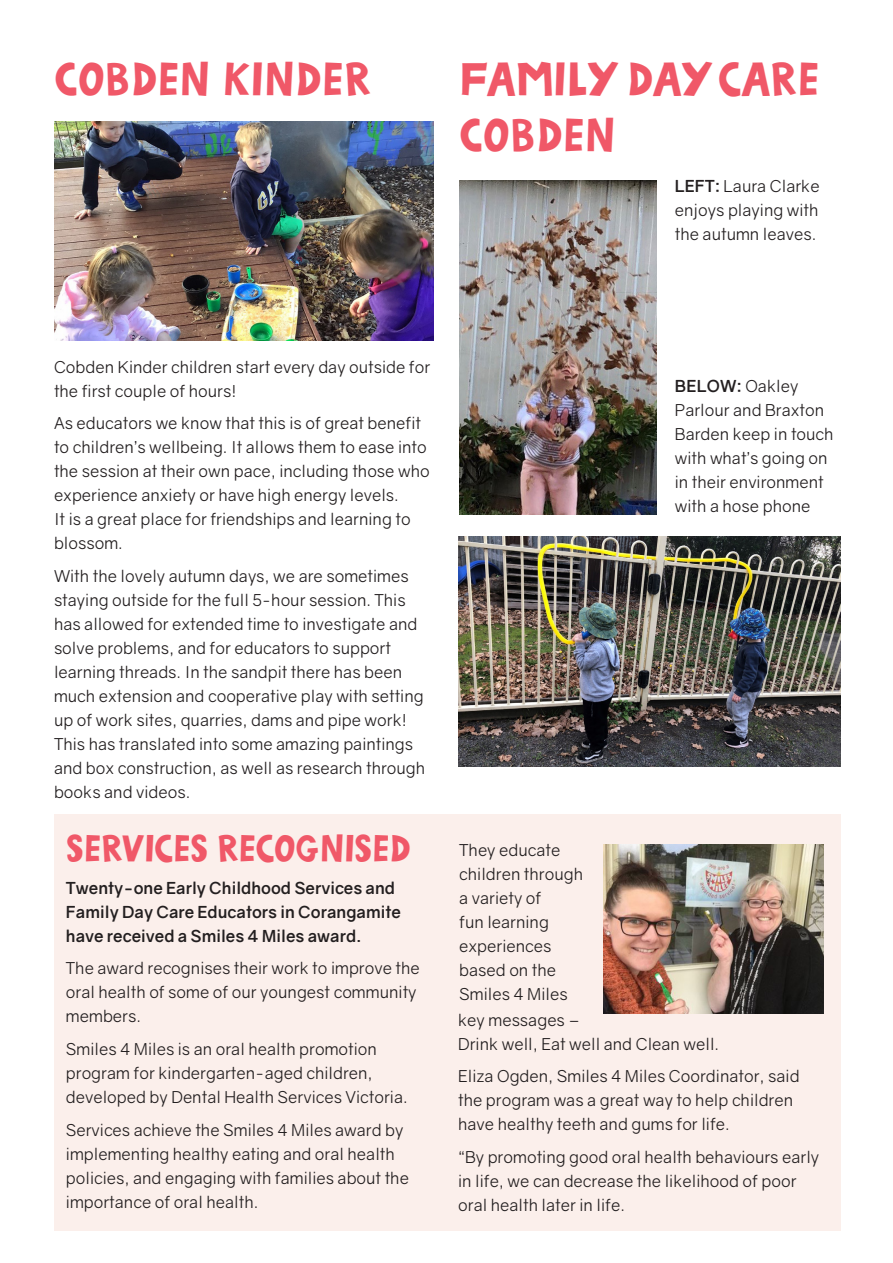
<style>
.page{position:relative;width:893px;height:1263px;background:#fff}
.page>*{position:absolute;margin:0;border:0;box-sizing:border-box;transform-origin:0 0}
.t1{font:46.65px/55.9px "Autumn Rats";letter-spacing:.015em;color:#f05868}
.t2{font:37.65px "Autumn Rats";color:#f05868}
.t3{font:16.5px/24px "Gravity";color:#231f20}
.t4{font:700 16.5px/24px "Gravity";color:#231f20}
.s1{font-weight:700}
</style>
<div class="page">
<img style="left:459px;top:181px;width:198px;height:333px">
<img style="left:54px;top:121px;width:380px;height:219px">
<img style="left:458px;top:536px;width:382px;height:230px">
<div style="left:54px;top:814px;width:786px;height:417px;background:#fbefeb"></div>
<img style="left:604px;top:844px;width:219px;height:169px">
<p class="t1" style="left:54px;top:52px;width:318px">COBDEN KINDER</p>
<p class="t1" style="left:459px;top:52px;width:361px">FAMILY DAY CARE<br>COBDEN</p>
<p class="t3" style="left:675px;top:174px;width:146px;text-align:justify"><span class="s1">LEFT:</span> Laura Clarke enjoys playing with the autumn leaves.</p>
<p class="t3" style="left:54px;top:355px;width:378px">Cobden Kinder children start every day outside for the first couple of hours!</p>
<p class="t3" style="left:54px;top:411px;width:377px">As educators we know that this is of great benefit to children’s wellbeing. It allows them to ease into the session at their own pace, including those who experience anxiety or have high energy levels.<br>It is a great place for friendships and learning to blossom.</p>
<p class="t3" style="left:54px;top:564px;width:373px">With the lovely autumn days, we are sometimes staying outside for the full 5-hour session. This has allowed for extended time to investigate and solve problems, and for educators to support learning threads. In the sandpit there has been much extension and cooperative play with setting up of work sites, quarries, dams and pipe work!<br>This has translated into some amazing paintings and box construction, as well as research through books and videos.</p>
<p class="t2" style="left:66px;top:829px;width:345px">SERVICES RECOGNISED</p>
<p class="t4" style="left:66px;top:876px;width:337px">Twenty-one Early Childhood Services and<br>Family Day Care Educators in Corangamite have received a Smiles 4 Miles award.</p>
<p class="t3" style="left:66px;top:956px;width:355px">The award recognises their work to improve the oral health of some of our youngest community members.</p>
<p class="t3" style="left:66px;top:1037px;width:343px">Smiles 4 Miles is an oral health promotion program for kindergarten-aged children, developed by Dental Health Services Victoria.</p>
<p class="t3" style="left:66px;top:1117px;width:345px">Services achieve the Smiles 4 Miles award by implementing healthy eating and oral health policies, and engaging with families about the importance of oral health.</p>
<p class="t3" style="left:675px;top:374px;width:160px"><span class="s1">BELOW:</span> Oakley<br>Parlour and Braxton<br>Barden keep in touch with what’s going on in their environment with a hose phone</p>
<p class="t3" style="left:458px;top:838px;width:262px">They educate<br>children through<br>a variety of<br>fun learning<br>experiences<br>based on the<br>Smiles 4 Miles<br>key messages –<br>Drink well, Eat well and Clean well.</p>
<p class="t3" style="left:458px;top:1064px;width:343px">Eliza Ogden, Smiles 4 Miles Coordinator, said the program was a great way to help children have healthy teeth and gums for life.</p>
<p class="t3" style="left:458px;top:1145px;width:363px">“By promoting good oral health behaviours early in life, we can decrease the likelihood of poor oral health later in life.</p>
</div>
